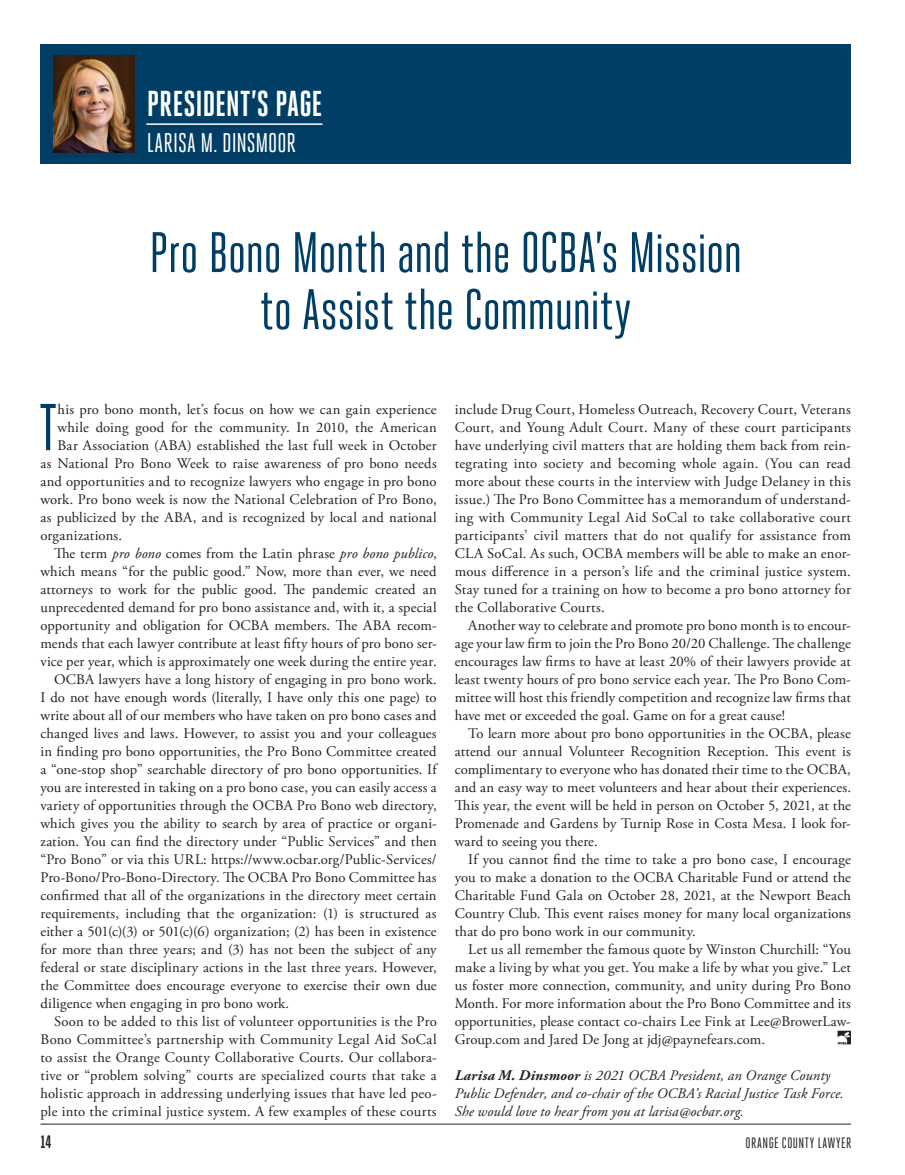
<style>
.page{position:relative;width:905px;height:1175px;background:#fff}
.page>*{position:absolute;margin:0;border:0;box-sizing:border-box;transform-origin:0 0}
.t1{font:66px "Heroic Condensed";color:#003e65}
.t2{font:57px "Heroic Condensed";letter-spacing:-.01em;color:#003e65}
.t3{font:700 36px "Heroic Condensed";letter-spacing:-.005em;color:#fff}
.t4{font:27px "Heroic Condensed";letter-spacing:-.005em;color:#fff}
.t5{font:700 18px "Heroic Condensed";color:#231f20}
.t6{font:15px "Heroic Condensed";letter-spacing:.035em;color:#231f20}
.t7{font:14.7px/18px "Adobe Garamond Pro";letter-spacing:.01em;color:#231f20;text-align:justify}
.t8{font:italic 14.7px/18px "Adobe Garamond Pro";letter-spacing:.01em;color:#231f20}
.s1{font-style:italic}
.s2{font-weight:700}
</style>
<div class="page">
<svg style="left:837px;top:1030px;width:13px;height:14px"></svg>
<div style="left:40px;top:44px;width:810px;height:120px;background:#003e65"></div>
<img style="left:53px;top:55px;width:81px;height:98px">
<hr style="left:40px;top:1123px;width:810px;height:1px;background:#231f20">
<hr style="left:146px;top:123px;width:176px;height:2px;background:#fff">
<p class="t3" style="left:147px;top:83px;width:177px">PRESIDENT’S PAGE</p>
<p class="t4" style="left:147px;top:128px;width:150px">LARISA M. DINSMOOR</p>
<p class="t2" style="left:149px;top:221px;width:594px">Pro Bono Month and the OCBA’s Mission</p>
<p class="t2" style="left:260px;top:278px;width:373px">to Assist the Community</p>
<p class="t1" style="left:39px;top:392px;width:20px">T</p>
<p class="t7" style="left:58px;top:401px;width:381px">his pro bono month, let’s focus on how we can gain experience</p>
<p class="t7" style="left:58px;top:419px;width:380px">while doing good for the community. In 2010, the American</p>
<p class="t7" style="left:58px;top:437px;width:380px">Bar Association (ABA) established the last full week in October</p>
<p class="t7" style="left:40px;top:455px;width:398px">as National Pro Bono Week to raise awareness of pro bono needs</p>
<p class="t7" style="left:40px;top:473px;width:397px">and opportunities and to recognize lawyers who engage in pro bono</p>
<p class="t7" style="left:40px;top:491px;width:397px">work. Pro bono week is now the National Celebration of Pro Bono,</p>
<p class="t7" style="left:40px;top:509px;width:397px">as publicized by the ABA, and is recognized by local and national</p>
<p class="t7" style="left:40px;top:527px;width:83px">organizations.</p>
<p class="t7" style="left:40px;top:545px;width:398px;text-indent:14px">The term <span class="s1">pro bono</span> comes from the Latin phrase <span class="s1">pro bono publico</span>, which means “for the public good.” Now, more than ever, we need attorneys to work for the public good. The pandemic created an unprecedented demand for pro bono assistance and, with it, a special opportunity and obligation for OCBA members. The ABA recom&shy;mends that each lawyer contribute at least fifty hours of pro bono ser&shy;vice per year, which is approximately one week during the entire year.</p>
<p class="t7" style="left:40px;top:671px;width:398px;text-indent:14px">OCBA lawyers have a long history of engaging in pro bono work.<br>I do not have enough words (literally, I have only this one page) to write about all of our members who have taken on pro bono cases and changed lives and laws. However, to assist you and your colleagues in finding pro bono opportunities, the Pro Bono Committee created a “one-stop shop” searchable directory of pro bono opportunities. If you are interested in taking on a pro bono case, you can easily access a variety of opportunities through the OCBA Pro Bono web directory, which gives you the ability to search by area of practice or organi&shy;zation. You can find the directory under “Public Services” and then “Pro Bono” or via this URL: https://www.ocbar.org/Public-Services/ Pro-Bono/Pro-Bono-Directory. The OCBA Pro Bono Committee has confirmed that all of the organizations in the directory meet certain requirements, including that the organization: (1) is structured as either a 501(c)(3) or 501(c)(6) organization; (2) has been in existence for more than three years; and (3) has not been the subject of any federal or state disciplinary actions in the last three years. However, the Committee does encourage everyone to exercise their own due diligence when engaging in pro bono work.</p>
<p class="t7" style="left:40px;top:1013px;width:398px;text-indent:14px">Soon to be added to this list of volunteer opportunities is the Pro Bono Committee’s partnership with Community Legal Aid SoCal to assist the Orange County Collaborative Courts. Our collabora&shy;tive or “problem solving” courts are specialized courts that take a holistic approach in addressing underlying issues that have led peo&shy;ple into the criminal justice system. A few examples of these courts</p>
<p class="t7" style="left:454px;top:401px;width:398px">include Drug Court, Homeless Outreach, Recovery Court, Veterans Court, and Young Adult Court. Many of these court participants have underlying civil matters that are holding them back from rein&shy;tegrating into society and becoming whole again. (You can read more about these courts in the interview with Judge Delaney in this issue.) The Pro Bono Committee has a memorandum of understand&shy;ing with Community Legal Aid SoCal to take collaborative court participants’ civil matters that do not qualify for assistance from CLA SoCal. As such, OCBA members will be able to make an enor&shy;mous difference in a person’s life and the criminal justice system.<br>Stay tuned for a training on how to become a pro bono attorney for the Collaborative Courts.</p>
<p class="t7" style="left:454px;top:617px;width:398px;text-indent:14px">Another way to celebrate and promote pro bono month is to encour&shy;age your law firm to join the Pro Bono 20/20 Challenge. The challenge encourages law firms to have at least 20% of their lawyers provide at least twenty hours of pro bono service each year. The Pro Bono Com&shy;mittee will host this friendly competition and recognize law firms that have met or exceeded the goal. Game on for a great cause!</p>
<p class="t7" style="left:454px;top:725px;width:398px;text-indent:14px">To learn more about pro bono opportunities in the OCBA, please attend our annual Volunteer Recognition Reception. This event is complimentary to everyone who has donated their time to the OCBA, and an easy way to meet volunteers and hear about their experiences.<br>This year, the event will be held in person on October 5, 2021, at the Promenade and Gardens by Turnip Rose in Costa Mesa. I look for&shy;ward to seeing you there.</p>
<p class="t7" style="left:454px;top:851px;width:398px;text-indent:14px">If you cannot find the time to take a pro bono case, I encourage you to make a donation to the OCBA Charitable Fund or attend the Charitable Fund Gala on October 28, 2021, at the Newport Beach Country Club. This event raises money for many local organizations that do pro bono work in our community.</p>
<p class="t7" style="left:454px;top:941px;width:398px;text-indent:14px">Let us all remember the famous quote by Winston Churchill: “You make a living by what you get. You make a life by what you give.” Let us foster more connection, community, and unity during Pro Bono Month. For more information about the Pro Bono Committee and its opportunities, please contact co-chairs Lee Fink at Lee@BrowerLaw-Group.com and Jared De Jong at jdj@paynefears.com.</p>
<p class="t8" style="left:454px;top:1067px;width:390px"><span class="s2">Larisa M. Dinsmoor</span> is 2021 OCBA President, an Orange County<br>Public Defender, and co-chair of the OCBA’s Racial Justice Task Force.<br>She would love to hear from you at larisa@ocbar.org.</p>
<p class="t5" style="left:40px;top:1131px;width:13px">14</p>
<p class="t6" style="left:745px;top:1134px;width:107px">ORANGE COUNTY LAWYER</p>
</div>
